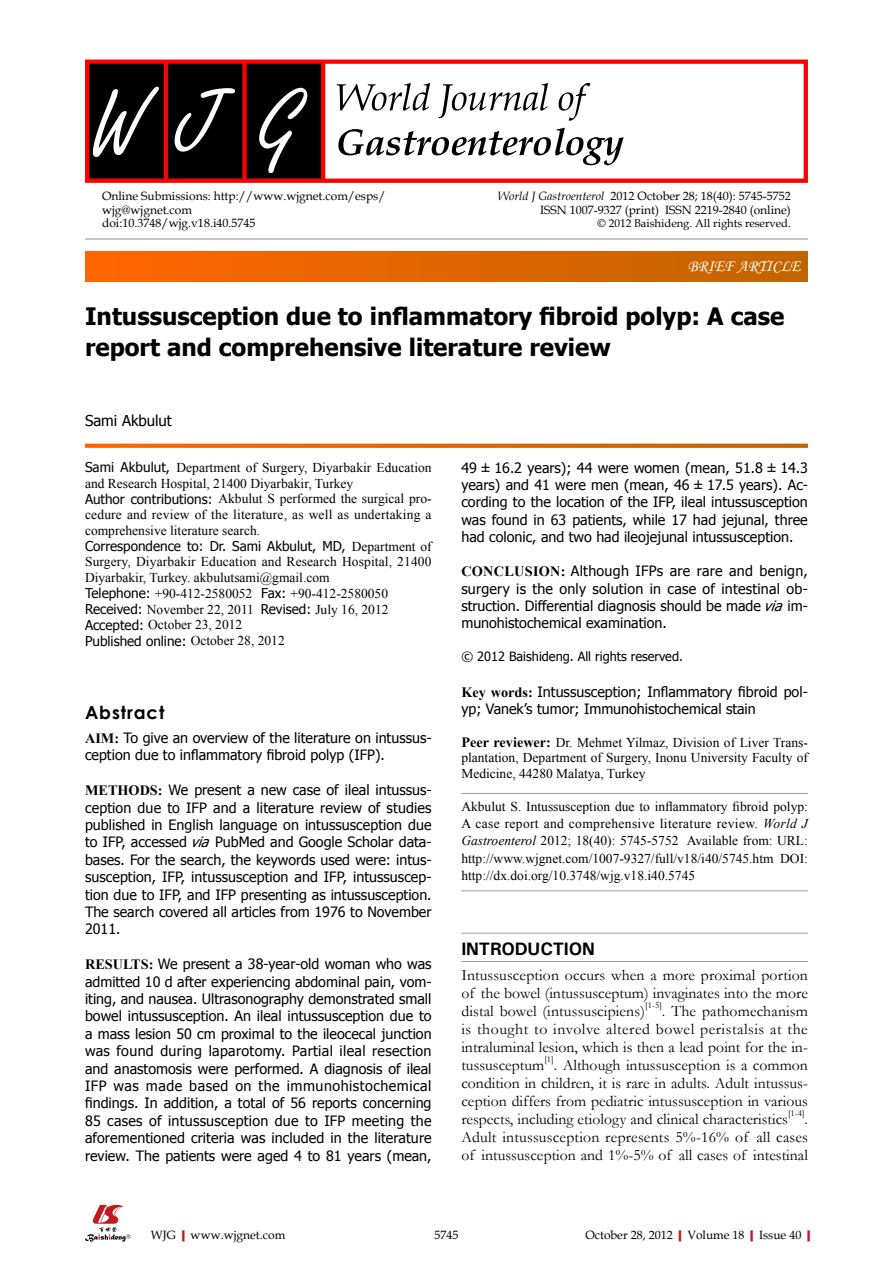
<style>
.page{position:relative;width:893px;height:1263px;background:#fff}
.page>*{position:absolute;margin:0;border:0;box-sizing:border-box;transform-origin:0 0}
.t1{font:700 24px/31.5px "Tahoma";color:#000}
.t2{font:700 18px "Univers";letter-spacing:-.01em;color:#000}
.t3{font:700 18px "Century Gothic";letter-spacing:.05em;color:#000}
.t4{font:16.5px "Monotype Corsiva";color:#fff}
.t5{font:15.75px/18px "Garamond";color:#000;text-align:justify}
.t6{font:15px "Tahoma";color:#000}
.t7{font:14.25px/17.4px "Tahoma";color:#000;text-align:justify}
.t8{font:13.5px/15.8px "Times New Roman";color:#000}
.t9{font:13.5px "Tahoma";color:#000}
.t10{font:12.75px "Tahoma";color:#000}
.t11{font:12px/13.5px "Book Antiqua";color:#000;text-align:right}
.t12{font:11.25px "Book Antiqua";color:#000}
.t13{font:9.15px "Garamond";color:#000}
.s1{font-style:italic}
.s2{font-family:"Tahoma"}
.s3{font-family:"Times New Roman"}
.s4{font-family:"Times New Roman";font-weight:700}
.s5{font-weight:700;font-size:14.25px}
.s6{font-weight:700;color:#c01920}
</style>
<div class="page">
<div style="left:85px;top:252px;width:723px;height:29px;background:linear-gradient(to right,#f60,#c16500)"></div>
<hr style="left:85px;top:239px;width:723px;height:1px;background:#898989">
<div style="left:87px;top:61px;width:236px;height:121px;background:#000"></div>
<hr style="left:164px;top:61px;width:4px;height:121px;background:#f00">
<div style="left:242px;top:61px;width:5px;height:121px;background:#f00"></div>
<hr style="left:321px;top:61px;width:4px;height:121px;background:#f00">
<div style="left:85px;top:60px;width:723px;height:123px;border:4px solid #f00"></div>
<svg style="left:259px;top:88px;width:48px;height:85px"></svg>
<svg style="left:175px;top:88px;width:60px;height:64px"></svg>
<svg style="left:93px;top:87px;width:66px;height:70px"></svg>
<svg style="left:337px;top:83px;width:253px;height:38px"></svg>
<svg style="left:338px;top:128px;width:286px;height:37px"></svg>
<svg style="left:85px;top:444px;width:723px;height:4px;background:#e16a08"></svg>
<svg style="left:85px;top:1205px;width:46px;height:37px"></svg>
<hr style="left:461px;top:793px;width:347px;height:1px;background:#9f9fa0">
<hr style="left:461px;top:890px;width:347px;height:1px;background:#9f9fa0">
<hr style="left:461px;top:933px;width:347px;height:1px;background:#9f9fa0">
<hr style="left:461px;top:961px;width:347px;height:1px;background:#9f9fa0">
<p class="t11" style="left:102px;top:189px;width:285px;text-align:left">Online Submissions: http://www.wjgnet.com/esps/ wjg@wjgnet.com<br>doi:10.3748/wjg.v18.i40.5745</p>
<p class="t11" style="left:498px;top:189px;width:294px"><span class="s1">World J Gastroenterol</span> 2012 October 28; 18(40): 5745-5752<br>ISSN 1007-9327 (print) ISSN 2219-2840 (online)</p>
<p class="t12" style="left:598px;top:215px;width:195px">© 2012 Baishideng. All rights reserved.</p>
<p class="t4" style="left:688px;top:256px;width:114px">BRIEF ARTICLE</p>
<h1 class="t1" style="left:85px;top:298px;width:701px">Intussusception due to inflammatory fibroid polyp: A case report and comprehensive literature review</h1>
<p class="t6" style="left:85px;top:410px;width:88px">Sami Akbulut</p>
<p class="t8" style="left:85px;top:459px;width:348px"><span class="s2">Sami Akbulut,</span> Department of Surgery, Diyarbakir Education and Research Hospital, 21400 Diyarbakir, Turkey<br><span class="s2">Author contributions:</span> Akbulut S performed the surgical pro&shy;cedure and review of the literature, as well as undertaking a comprehensive literature search.</p>
<p class="t9" style="left:85px;top:537px;width:348px">Correspondence to: Dr. Sami Akbulut, MD, <span class="s3">Department of</span></p>
<p class="t8" style="left:85px;top:554px;width:348px">Surgery, Diyarbakir Education and Research Hospital, 21400<br>Diyarbakir, Turkey. akbulutsami@gmail.com<br><span class="s2">Telephone:</span> +90-412-2580052 <span class="s2">Fax:</span> +90-412-2580050<br><span class="s2">Received:</span> November 22, 2011 <span class="s2">Revised:</span> July 16, 2012<br><span class="s2">Accepted:</span> October 23, 2012</p>
<p class="t9" style="left:85px;top:632px;width:201px">Published online: <span class="s3">October 28, 2012</span></p>
<p class="t3" style="left:85px;top:699px;width:81px">Abstract</p>
<p class="t7" style="left:85px;top:728px;width:348px"><span class="s4">AIM:</span> To give an overview of the literature on intussus&shy;ception due to inflammatory fibroid polyp (IFP).</p>
<p class="t7" style="left:85px;top:780px;width:348px"><span class="s4">METHODS:</span> We present a new case of ileal intussus&shy;ception due to IFP and a literature review of studies published in English language on intussusception due to IFP, accessed <span class="s1">via</span> PubMed and Google Scholar data&shy;bases. For the search, the keywords used were: intus&shy;susception, IFP, intussusception and IFP, intussuscep&shy;tion due to IFP, and IFP presenting as intussusception.<br>The search covered all articles from 1976 to November 2011.</p>
<p class="t7" style="left:85px;top:954px;width:348px"><span class="s4">RESULTS:</span> We present a 38-year-old woman who was admitted 10 d after experiencing abdominal pain, vom&shy;iting, and nausea. Ultrasonography demonstrated small bowel intussusception. An ileal intussusception due to a mass lesion 50 cm proximal to the ileocecal junction was found during laparotomy. Partial ileal resection and anastomosis were performed. A diagnosis of ileal IFP was made based on the immunohistochemical findings. In addition, a total of 56 reports concerning 85 cases of intussusception due to IFP meeting the aforementioned criteria was included in the literature review. The patients were aged 4 to 81 years (mean,</p>
<p class="t7" style="left:461px;top:458px;width:348px">49 ± 16.2 years); 44 were women (mean, 51.8 ± 14.3 years) and 41 were men (mean, 46 ± 17.5 years). Ac&shy;cording to the location of the IFP, ileal intussusception was found in 63 patients, while 17 had jejunal, three had colonic, and two had ileojejunal intussusception.</p>
<p class="t7" style="left:461px;top:562px;width:348px"><span class="s4">CONCLUSION:</span> Although IFPs are rare and benign, surgery is the only solution in case of intestinal ob&shy;struction. Differential diagnosis should be made <span class="s1">via</span> im&shy;munohistochemical examination.</p>
<p class="t10" style="left:461px;top:648px;width:223px">© 2012 Baishideng. All rights reserved.</p>
<p class="t7" style="left:461px;top:683px;width:348px"><span class="s4">Key words:</span> Intussusception; Inflammatory fibroid pol&shy;yp; Vanek’s tumor; Immunohistochemical stain</p>
<p class="t8" style="left:461px;top:734px;width:348px;text-align:justify"><span class="s5">Peer reviewer:</span> Dr. Mehmet Yilmaz, Division of Liver Trans&shy;plantation, Department of Surgery, Inonu University Faculty of Medicine, 44280 Malatya, Turkey</p>
<p class="t8" style="left:461px;top:797px;width:348px;line-height:17.2px;text-align:justify">Akbulut S. Intussusception due to inflammatory fibroid polyp:<br>A case report and comprehensive literature review. <span class="s1">World J Gastroenterol</span> 2012; 18(40): 5745-5752 Available from: URL: http://www.wjgnet.com/1007-9327/full/v18/i40/5745.htm DOI: http://dx.doi.org/10.3748/wjg.v18.i40.5745</p>
<p class="t2" style="left:461px;top:937px;width:135px">INTRODUCTION</p>
<p class="t5" style="left:461px;top:965px;width:348px">Intussusception occurs when a more proximal portion of the bowel (intussusceptum) invaginates into the more distal bowel (intussuscipiens)</p>
<p class="t13" style="left:645px;top:999px;width:18px">[1-5]</p>
<p class="t5" style="left:461px;top:1001px;width:348px;text-indent:201px">. The pathomechanism is thought to involve altered bowel peristalsis at the intraluminal lesion, which is then a lead point for the in&shy;tussusceptum</p>
<p class="t13" style="left:544px;top:1053px;width:11px">[1]</p>
<p class="t5" style="left:461px;top:1055px;width:348px;text-indent:92px">. Although intussusception is a common condition in children, it is rare in adults. Adult intussus&shy;ception differs from pediatric intussusception in various respects, including etiology and clinical characteristics</p>
<p class="t13" style="left:788px;top:1107px;width:18px">[1-4]</p>
<p class="t5" style="left:461px;top:1109px;width:348px;text-indent:343px">.<br>Adult intussusception represents 5%-16% of all cases of intussusception and 1%-5% of all cases of intestinal</p>
<p class="t11" style="left:151px;top:1227px;width:136px">WJG<span class="s6">|</span>www.wjgnet.com</p>
<p class="t11" style="left:434px;top:1227px;width:25px">5745</p>
<p class="t11" style="left:585px;top:1227px;width:232px">October 28, 2012<span class="s6">|</span>Volume 18<span class="s6">|</span>Issue 40<span class="s6">|</span></p>
</div>
